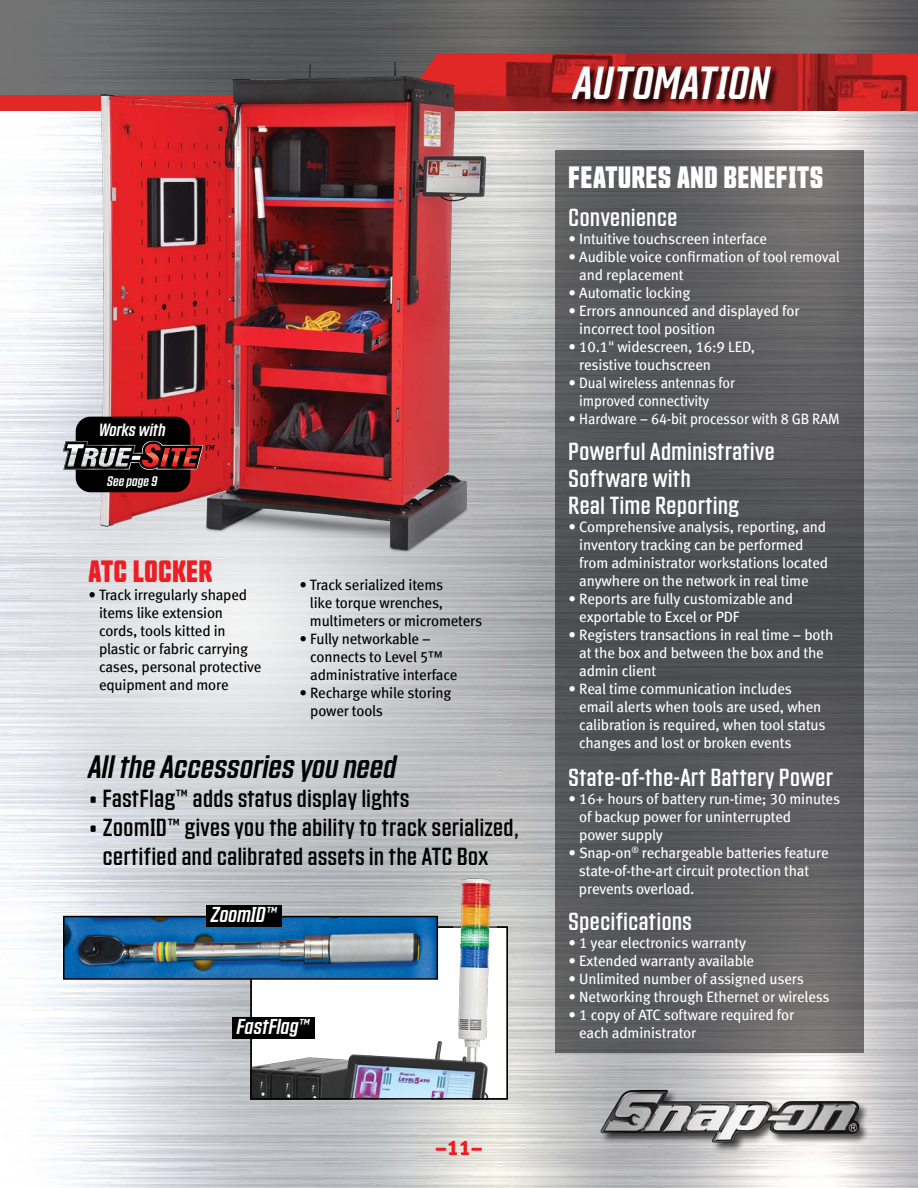
<style>
.page{position:relative;width:918px;height:1188px;background:#fff}
.page>*{position:absolute;margin:0;border:0;box-sizing:border-box;transform-origin:0 0}
.t1{font:italic 45px "Countach";letter-spacing:.02em;color:#fff}
.t2{font:italic 31.5px "Countach";letter-spacing:.01em;color:#000}
.t3{font:700 30px "Countach";letter-spacing:.025em;color:#fff}
.t4{font:700 30px "Countach";letter-spacing:.025em;color:#ed1d24}
.t5{font:24px/28.8px "Countach";letter-spacing:.025em;color:#000}
.t6{font:24px/27px "Countach";letter-spacing:.025em;color:#fff}
.t7{font:italic 21px "Countach";letter-spacing:.01em;color:#fff}
.t8{font:21px "Meta Black LF";color:#ed1d24}
.t9{font:italic 17.25px "Countach";letter-spacing:.01em;color:#fff}
.t10{font:15px/18px "Meta Book LF";letter-spacing:-.01em;color:#fff}
.t11{font:15px/18px "Meta Book LF";letter-spacing:-.01em;color:#000}
.t12{font:italic 13.5px "Countach";letter-spacing:.01em;color:#fff}
</style>
<div class="page">
<img style="left:24px;top:111px;width:894px;height:1077px">
<svg style="left:0;top:0;width:918px;height:54px;background:#646363"></svg>
<img style="left:0;top:54px;width:918px;height:57px">
<img style="left:583px;top:1075px;width:293px;height:82px">
<img style="left:0;top:273px;width:555px;height:702px">
<img style="left:85px;top:0;width:407px;height:590px">
<img style="left:0;top:599px;width:5px;height:376px">
<img style="left:251px;top:860px;width:247px;height:66px">
<svg style="left:250px;top:926px;width:259px;height:174px"></svg>
<img style="left:66px;top:919px;width:369px;height:58px">
<div style="left:63px;top:916px;width:375px;height:64px;border:2px solid #000"></div>
<div style="left:76px;top:417px;width:114px;height:75px;background:#000;border-radius:15px"></div>
<svg style="left:63px;top:441px;width:151px;height:29px"></svg>
<div style="left:572px;top:66px;width:208px;height:42px;background:#000;opacity:.8"></div>
<svg style="left:555px;top:151px;width:309px;height:902px;background:#59595b"></svg>
<div style="left:232px;top:1017px;width:83px;height:21px;background:#000"></div>
<div style="left:206px;top:905px;width:75px;height:22px;background:#000"></div>
<p class="t9" style="left:99px;top:419px;width:68px">Works with</p>
<p class="t12" style="left:107px;top:473px;width:52px">See page 9</p>
<h3 class="t4" style="left:89px;top:552px;width:125px">ATC LOCKER</h3>
<p class="t11" style="left:99px;top:586px;width:164px;text-indent:-10px">• Track irregularly shaped items like extension cords, tools kitted in plastic or fabric carrying cases, personal protective equipment and more</p>
<p class="t11" style="left:310px;top:576px;width:174px;text-indent:-10px">• Track serialized items<br>like torque wrenches, multimeters or micrometers</p>
<p class="t11" style="left:310px;top:630px;width:149px;text-indent:-11px">• Fully networkable – connects to Level 5™ administrative interface</p>
<p class="t11" style="left:310px;top:684px;width:143px;text-indent:-11px">• Recharge while storing power tools</p>
<h2 class="t2" style="left:88px;top:747px;width:309px">All the Accessories you need</h2>
<h3 class="t5" style="left:88px;top:783px;width:322px">• FastFlag™ adds status display lights</h3>
<h3 class="t5" style="left:103px;top:811px;width:418px;text-indent:-14px">• ZoomID™ gives you the ability to track serialized, certified and calibrated assets in the ATC Box</h3>
<h3 class="t7" style="left:211px;top:901px;width:67px">ZoomID™</h3>
<h3 class="t7" style="left:237px;top:1013px;width:74px">FastFlag™</h3>
<h3 class="t8" style="left:435px;top:1135px;width:49px">–11–</h3>
<h1 class="t1" style="left:573px;top:54px;width:197px">AUTOMATION</h1>
<h3 class="t3" style="left:569px;top:158px;width:256px">FEATURES AND BENEFITS</h3>
<h3 class="t6" style="left:569px;top:202px;width:110px">Convenience</h3>
<p class="t10" style="left:569px;top:230px;width:200px">• Intuitive touchscreen interface</p>
<p class="t10" style="left:579px;top:248px;width:262px;text-indent:-11px">• Audible voice confirmation of tool removal and replacement</p>
<p class="t10" style="left:569px;top:284px;width:123px">• Automatic locking</p>
<p class="t10" style="left:579px;top:302px;width:222px;text-indent:-11px">• Errors announced and displayed for incorrect tool position</p>
<p class="t10" style="left:579px;top:338px;width:177px;text-indent:-11px">• 10.1" widescreen, 16:9 LED, resistive touchscreen</p>
<p class="t10" style="left:579px;top:374px;width:157px;text-indent:-11px">• Dual wireless antennas for improved connectivity</p>
<p class="t10" style="left:569px;top:410px;width:273px">• Hardware – 64-bit processor with 8 GB RAM</p>
<h3 class="t6" style="left:569px;top:436px;width:207px">Powerful Administrative<br>Software with<br>Real Time Reporting</h3>
<p class="t10" style="left:579px;top:518px;width:250px;text-indent:-11px">• Comprehensive analysis, reporting, and inventory tracking can be performed from administrator workstations located anywhere on the network in real time</p>
<p class="t10" style="left:579px;top:590px;width:215px;text-indent:-11px">• Reports are fully customizable and exportable to Excel or PDF</p>
<p class="t10" style="left:579px;top:626px;width:256px;text-indent:-11px">• Registers transactions in real time – both at the box and between the box and the admin client</p>
<p class="t10" style="left:579px;top:680px;width:248px;text-indent:-11px">• Real time communication includes email alerts when tools are used, when calibration is required, when tool status changes and lost or broken events</p>
<h3 class="t6" style="left:569px;top:762px;width:266px">State-of-the-Art Battery Power</h3>
<p class="t10" style="left:579px;top:789px;width:262px;text-indent:-11px">• 16+ hours of battery run-time; 30 minutes of backup power for uninterrupted<br>power supply</p>
<p class="t10" style="left:579px;top:843px;width:251px;text-indent:-10px">• Snap-on<sup>®</sup> rechargeable batteries feature state-of-the-art circuit protection that prevents overload.</p>
<h3 class="t6" style="left:569px;top:906px;width:125px">Specifications</h3>
<p class="t10" style="left:569px;top:933px;width:179px">• 1 year electronics warranty</p>
<p class="t10" style="left:569px;top:951px;width:187px">• Extended warranty available</p>
<p class="t10" style="left:569px;top:969px;width:237px">• Unlimited number of assigned users</p>
<p class="t10" style="left:569px;top:987px;width:263px">• Networking through Ethernet or wireless</p>
<p class="t10" style="left:579px;top:1005px;width:216px;text-indent:-11px">• 1 copy of ATC software required for each administrator</p>
</div>
